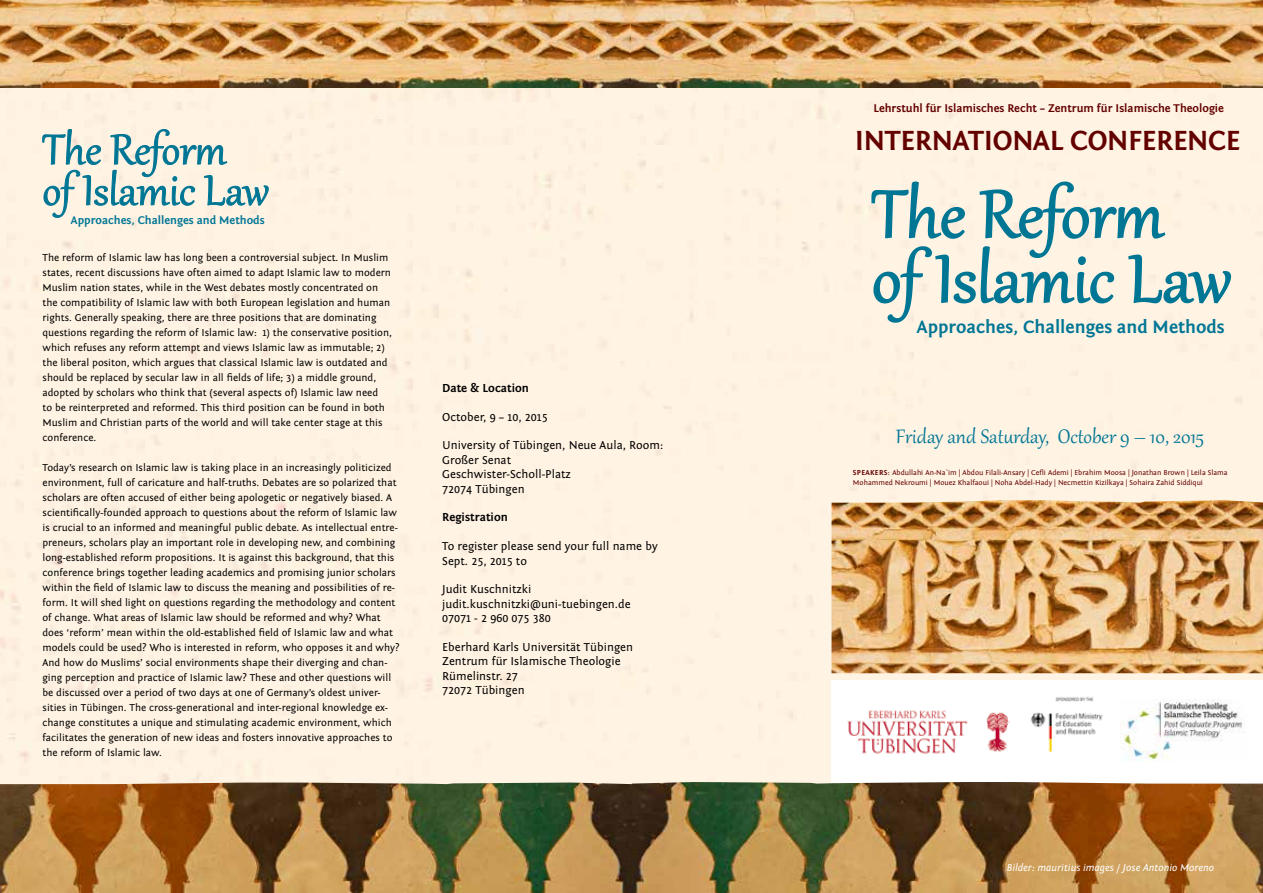
<style>
.page{position:relative;width:1263px;height:893px;background:#fff}
.page>*{position:absolute;margin:0;border:0;box-sizing:border-box;transform-origin:0 0}
.t1{font:82.35px/64.7px "Gabriola";color:#007695}
.t2{font:51.9px/40.8px "Gabriola";color:#007695}
.t3{font:700 28.65px "Fontin Sans";letter-spacing:-.01em;color:#630100}
.t4{font:24px "Gabriola";color:#007695}
.t5{font:700 18.45px "Fontin Sans";color:#007695}
.t6{font:12px/14.4px "Fontin Sans";color:#000}
.t7{font:700 12px "Fontin Sans";color:#000}
.t8{font:700 11.55px "Fontin Sans";color:#630100}
.t9{font:700 11.55px "Fontin Sans";color:#007695}
.t10{font:10.5px/15px "Fontin Sans";color:#000}
.t11{font:italic 10.5px "Fontin Sans";color:#fff}
.t12{font:7.5px/9.6px "Fontin Sans";color:#630100}
.s1{font-weight:700}
</style>
<div class="page">
<div style="left:0;top:87px;width:1263px;height:695px;background:#fff3e3"></div>
<img style="left:831px;top:500px;width:432px;height:173px">
<svg style="left:870px;top:180px;width:362px;height:144px;background:#e0e3d9"></svg>
<svg style="left:42px;top:128px;width:227px;height:91px;background:#dfe3d8"></svg>
<div style="left:832px;top:680px;width:431px;height:103px;background:#fff"></div>
<img style="left:1120px;top:699px;width:125px;height:63px">
<img style="left:847px;top:710px;width:163px;height:44px">
<img style="left:1030px;top:696px;width:73px;height:57px">
<img style="left:0;top:782px;width:1263px;height:111px">
<img style="left:0;top:0;width:1263px;height:87px">
<h2 class="t2" style="left:43px;top:126px;width:228px">The Reform of Islamic Law</h2>
<p class="t9" style="left:71px;top:214px;width:195px">Approaches, Challenges and Methods</p>
<p class="t10" style="left:43px;top:250px;width:351px">The reform of Islamic law has long been a controversial subject. In Muslim states, recent discussions have often aimed to adapt Islamic law to modern Muslim nation states, while in the West debates mostly concentrated on the compatibility of Islamic law with both European legislation and human rights. Generally speaking, there are three positions that are dominating questions regarding the reform of Islamic law: 1) the conservative position, which refuses any reform attempt and views Islamic law as immutable; 2) the liberal positon, which argues that classical Islamic law is outdated and should be replaced by secular law in all fields of life; 3) a middle ground, adopted by scholars who think that (several aspects of) Islamic law need<br>to be reinterpreted and reformed. This third position can be found in both Muslim and Christian parts of the world and will take center stage at this conference.</p>
<p class="t10" style="left:43px;top:460px;width:359px">Today’s research on Islamic law is taking place in an increasingly politicized environment, full of caricature and half-truths. Debates are so polarized that scholars are often accused of either being apologetic or negatively biased. A scientifically-founded approach to questions about the reform of Islamic law is crucial to an informed and meaningful public debate. As intellectual entre&shy;preneurs, scholars play an important role in developing new, and combining long-established reform propositions. It is against this background, that this conference brings together leading academics and promising junior scholars within the field of Islamic law to discuss the meaning and possibilities of re&shy;form. It will shed light on questions regarding the methodology and content of change. What areas of Islamic law should be reformed and why? What does ‘reform’ mean within the old-established field of Islamic law and what models could be used? Who is interested in reform, who opposes it and why?<br>And how do Muslims’ social environments shape their diverging and chan&shy;ging perception and practice of Islamic law? These and other questions will be discussed over a period of two days at one of Germany’s oldest univer&shy;sities in Tübingen. The cross-generational and inter-regional knowledge ex&shy;change constitutes a unique and stimulating academic environment, which facilitates the generation of new ideas and fosters innovative approaches to the reform of Islamic law.</p>
<p class="t7" style="left:442px;top:381px;width:88px">Date &amp; Location</p>
<p class="t6" style="left:442px;top:410px;width:107px">October, 9 – 10, 2015</p>
<p class="t6" style="left:442px;top:438px;width:222px">University of Tübingen, Neue Aula, Room:<br>Großer Senat<br>Geschwister-Scholl-Platz<br>72074 Tübingen</p>
<p class="t7" style="left:442px;top:511px;width:67px">Registration</p>
<p class="t6" style="left:442px;top:539px;width:217px">To register please send your full name by<br>Sept. 25, 2015 to</p>
<p class="t6" style="left:442px;top:582px;width:190px">Judit Kuschnitzki judit.kuschnitzki@uni-tuebingen.de<br>07071 - 2 960 075 380</p>
<p class="t6" style="left:442px;top:640px;width:192px">Eberhard Karls Universität Tübingen<br>Zentrum für Islamische Theologie<br>Rümelinstr. 27<br>72072 Tübingen</p>
<p class="t8" style="left:873px;top:102px;width:352px">Lehrstuhl für Islamisches Recht – Zentrum für Islamische Theologie</p>
<h3 class="t3" style="left:855px;top:125px;width:387px">INTERNATIONAL CONFERENCE</h3>
<h1 class="t1" style="left:872px;top:176px;width:361px">The Reform of Islamic Law</h1>
<h3 class="t5" style="left:917px;top:316px;width:309px">Approaches, Challenges and Methods</h3>
<h3 class="t4" style="left:896px;top:420px;width:310px">Friday and Saturday, October 9 – 10, 2015</h3>
<p class="t12" style="left:853px;top:468px;width:376px"><span class="s1">SPEAKERS:</span> Abdullahi An-Na`im | Abdou Filali-Ansary | Cefli Ademi | Ebrahim Moosa | Jonathan Brown | Leila Slama<br>Mohammed Nekroumi | Mouez Khalfaoui | Noha Abdel-Hady | Necmettin Kizilkaya | Sohaira Zahid Siddiqui</p>
<p class="t11" style="left:1007px;top:861px;width:209px">Bilder: mauritius images / Jose Antonio Moreno</p>
</div>
